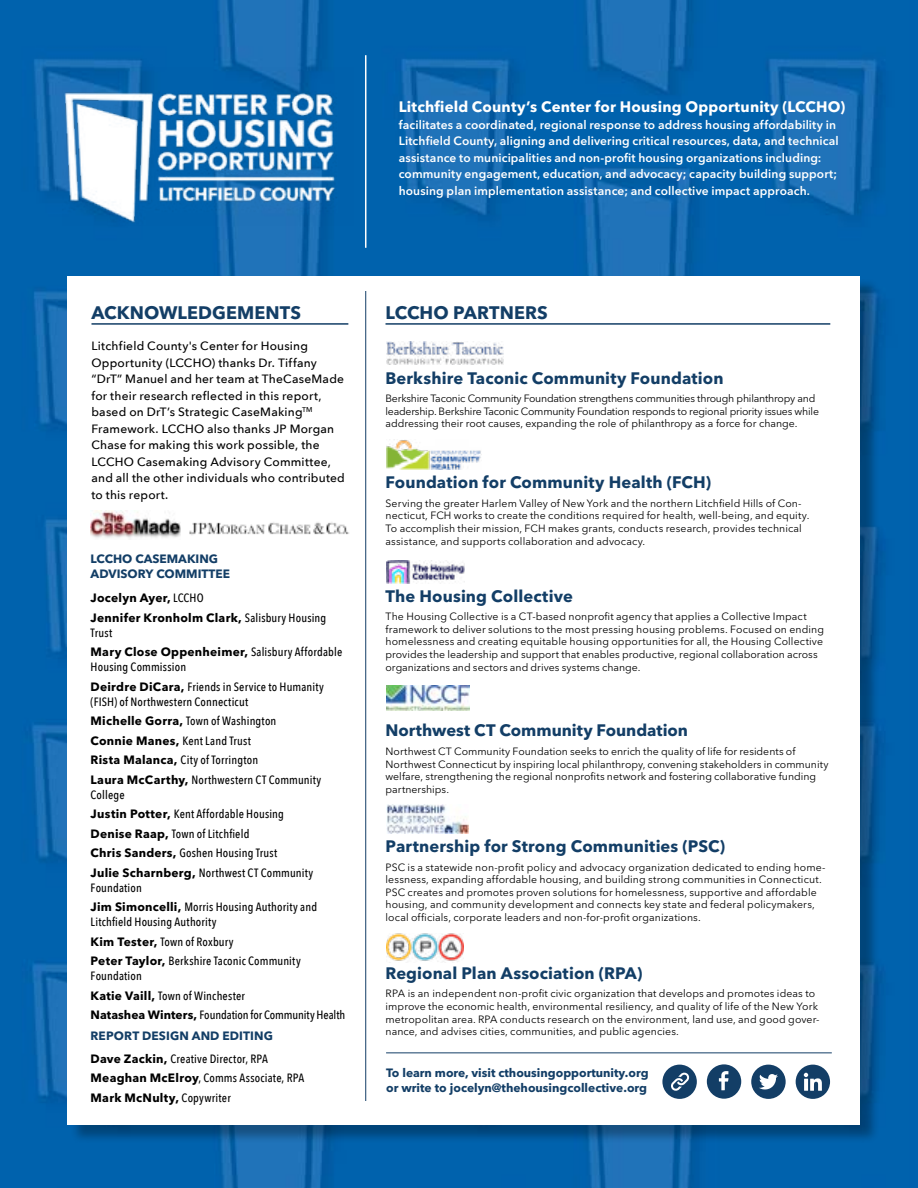
<style>
.page{position:relative;width:918px;height:1188px;background:#fff}
.page>*{position:absolute;margin:0;border:0;box-sizing:border-box;transform-origin:0 0}
.t1{font:700 18px "Avenir Next LT Pro";letter-spacing:.005em;color:#133e66}
.t2{font:700 16.5px "Avenir Next LT Pro";letter-spacing:.005em;color:#133e66}
.t3{font:700 15px "Avenir Next LT Pro";letter-spacing:.01em;color:#fff}
.t4{font:500 12px/19.5px "Avenir Next Condensed";letter-spacing:.015em;color:#000}
.t5{font:600 12px/16.5px "Avenir Next LT Pro";letter-spacing:.01em;color:#fff}
.t6{font:500 12px/16.5px "Avenir Next";letter-spacing:.015em;color:#000}
.t7{font:700 12px/15px "Avenir Next LT Pro";color:#133e66}
.t8{font:700 12px/19.5px "Avenir Next LT Pro";letter-spacing:.02em;color:#000}
.t9{font:10.5px/12.6px "Avenir Next LT Pro";letter-spacing:.01em;color:#000}
.t10{font:10.5px/12.6px "Avenir Next LT Pro";letter-spacing:-.02em;color:#000}
.s1{font-family:"Avenir Next Condensed";font-weight:500}
.s2{font-family:"Avenir Next LT Pro";font-weight:700}
</style>
<div class="page">
<img style="left:0;top:0;width:918px;height:1188px">
<div style="left:70px;top:279px;width:809px;height:865px;background:#000;opacity:.3"></div>
<div style="left:68px;top:276px;width:792px;height:849px;background:#fff"></div>
<hr style="left:365px;top:55px;width:1px;height:193px;background:#fff">
<hr style="left:386px;top:323px;width:444px;height:2px;background:#133e66">
<hr style="left:365px;top:291px;width:1px;height:810px;background:#133e66">
<hr style="left:386px;top:1052px;width:446px;height:1px;background:#133e66">
<img style="left:91px;top:510px;width:90px;height:29px">
<hr style="left:92px;top:323px;width:256px;height:2px;background:#133e66">
<img style="left:63px;top:68px;width:290px;height:158px">
<img style="left:387px;top:934px;width:77px;height:28px">
<img style="left:386px;top:561px;width:79px;height:22px">
<img style="left:386px;top:341px;width:118px;height:23px">
<img style="left:387px;top:686px;width:82px;height:25px">
<img style="left:386px;top:439px;width:96px;height:30px">
<img style="left:387px;top:804px;width:81px;height:29px">
<div style="left:796px;top:1065px;width:34px;height:34px;background:#133e66;border-radius:50%"></div>
<svg style="left:804px;top:1073px;width:18px;height:18px"></svg>
<div style="left:662px;top:1065px;width:35px;height:34px;background:#133e66;border-radius:50%"></div>
<svg style="left:671px;top:1072px;width:19px;height:19px"></svg>
<div style="left:751px;top:1065px;width:35px;height:34px;background:#133e66;border-radius:50%"></div>
<svg style="left:759px;top:1074px;width:19px;height:15px"></svg>
<div style="left:707px;top:1064px;width:34px;height:35px;background:#133e66;border-radius:50%"></div>
<svg style="left:719px;top:1071px;width:10px;height:19px"></svg>
<img style="left:189px;top:522px;width:160px;height:13px">
<h3 class="t3" style="left:399px;top:98px;width:448px">Litchfield County’s Center for Housing Opportunity (LCCHO)</h3>
<p class="t5" style="left:399px;top:116px;width:442px">facilitates a coordinated, regional response to address housing affordability in Litchfield County, aligning and delivering critical resources, data, and technical assistance to municipalities and non-profit housing organizations including: community engagement, education, and advocacy; capacity building support; housing plan implementation assistance; and collective impact approach.</p>
<h1 class="t1" style="left:92px;top:301px;width:211px">ACKNOWLEDGEMENTS</h1>
<h1 class="t1" style="left:386px;top:301px;width:164px">LCCHO PARTNERS</h1>
<p class="t6" style="left:92px;top:337px;width:255px">Litchfield County's Center for Housing Opportunity (LCCHO) thanks Dr. Tiffany “DrT” Manuel and her team at TheCaseMade for their research reflected in this report, based on DrT’s Strategic CaseMaking<sup>TM </sup>Framework. LCCHO also thanks JP Morgan Chase for making this work possible, the LCCHO Casemaking Advisory Committee, and all the other individuals who contributed to this report.</p>
<h2 class="t2" style="left:386px;top:368px;width:340px">Berkshire Taconic Community Foundation</h2>
<p class="t10" style="left:386px;top:392px;width:435px">Berkshire Taconic Community Foundation strengthens communities through philanthropy and leadership. Berkshire Taconic Community Foundation responds to regional priority issues while addressing their root causes, expanding the role of philanthropy as a force for change.</p>
<h2 class="t2" style="left:386px;top:472px;width:327px">Foundation for Community Health (FCH)</h2>
<p class="t9" style="left:386px;top:497px;width:425px">Serving the greater Harlem Valley of New York and the northern Litchfield Hills of Con&shy;necticut, FCH works to create the conditions required for health, well-being, and equity.<br>To accomplish their mission, FCH makes grants, conducts research, provides technical assistance, and supports collaboration and advocacy.</p>
<p class="t7" style="left:91px;top:551px;width:141px">LCCHO CASEMAKING<br>ADVISORY COMMITTEE</p>
<p class="t8" style="left:91px;top:588px;width:237px">Jocelyn Ayer, <span class="s1">LCCHO<br></span>Jennifer Kronholm Clark, <span class="s1">Salisbury Housing</span></p>
<p class="t4" style="left:91px;top:623px;width:23px">Trust</p>
<p class="t8" style="left:91px;top:642px;width:253px">Mary Close Oppenheimer, <span class="s1">Salisbury Affordable</span></p>
<p class="t4" style="left:91px;top:657px;width:235px">Housing Commission<br><span class="s2">Deirdre DiCara,</span> Friends in Service to Humanity</p>
<p class="t4" style="left:91px;top:692px;width:232px">(FISH) of Northwestern Connecticut<br><span class="s2">Michelle Gorra,</span> Town of Washington <span class="s2">Connie Manes,</span> Kent Land Trust<br><span class="s2">Rista Malanca,</span> City of Torrington<br><span class="s2">Laura McCarthy,</span> Northwestern CT Community</p>
<p class="t4" style="left:91px;top:785px;width:224px">College<br><span class="s2">Justin Potter,</span> Kent Affordable Housing<br><span class="s2">Denise Raap,</span> Town of Litchfield<br><span class="s2">Chris Sanders,</span> Goshen Housing Trust<br><span class="s2">Julie Scharnberg,</span> Northwest CT Community</p>
<p class="t4" style="left:91px;top:878px;width:228px">Foundation<br><span class="s2">Jim Simoncelli,</span> Morris Housing Authority and</p>
<p class="t4" style="left:91px;top:912px;width:212px">Litchfield Housing Authority<br><span class="s2">Kim Tester,</span> Town of Roxbury<br><span class="s2">Peter Taylor,</span> Berkshire Taconic Community</p>
<p class="t4" style="left:91px;top:966px;width:256px">Foundation<br><span class="s2">Katie Vaill,</span> Town of Winchester<br><span class="s2">Natashea Winters,</span> Foundation for Community Health</p>
<p class="t7" style="left:91px;top:1028px;width:184px">REPORT DESIGN AND EDITING</p>
<p class="t4" style="left:91px;top:1049px;width:215px"><span class="s2">Dave Zackin,</span> Creative Director, RPA<br><span class="s2">Meaghan McElroy</span>, Comms Associate, RPA</p>
<p class="t8" style="left:91px;top:1088px;width:142px">Mark McNulty, <span class="s1">Copywriter</span></p>
<h2 class="t2" style="left:386px;top:586px;width:189px">The Housing Collective</h2>
<p class="t9" style="left:386px;top:610px;width:440px">The Housing Collective is a CT-based nonprofit agency that applies a Collective Impact framework to deliver solutions to the most pressing housing problems. Focused on ending homelessness and creating equitable housing opportunities for all, the Housing Collective provides the leadership and support that enables productive, regional collaboration across organizations and sectors and drives systems change.</p>
<h2 class="t2" style="left:386px;top:720px;width:304px">Northwest CT Community Foundation</h2>
<p class="t9" style="left:386px;top:745px;width:445px">Northwest CT Community Foundation seeks to enrich the quality of life for residents of Northwest Connecticut by inspiring local philanthropy, convening stakeholders in community welfare, strengthening the regional nonprofits network and fostering collaborative funding partnerships.</p>
<h2 class="t2" style="left:386px;top:836px;width:341px">Partnership for Strong Communities (PSC)</h2>
<p class="t9" style="left:386px;top:861px;width:442px">PSC is a statewide non-profit policy and advocacy organization dedicated to ending home&shy;lessness, expanding affordable housing, and building strong communities in Connecticut.<br>PSC creates and promotes proven solutions for homelessness, supportive and affordable housing, and community development and connects key state and federal policymakers, local officials, corporate leaders and non-for-profit organizations.</p>
<h2 class="t2" style="left:386px;top:963px;width:258px">Regional Plan Association (RPA)</h2>
<p class="t9" style="left:386px;top:987px;width:436px">RPA is an independent non-profit civic organization that develops and promotes ideas to improve the economic health, environmental resiliency, and quality of life of the New York metropolitan area. RPA conducts research on the environment, land use, and good gover&shy;nance, and advises cities, communities, and public agencies.</p>
<p class="t7" style="left:386px;top:1066px;width:264px;line-height:14.4px">To learn more, visit cthousingopportunity.org or write to jocelyn@thehousingcollective.org</p>
</div>
